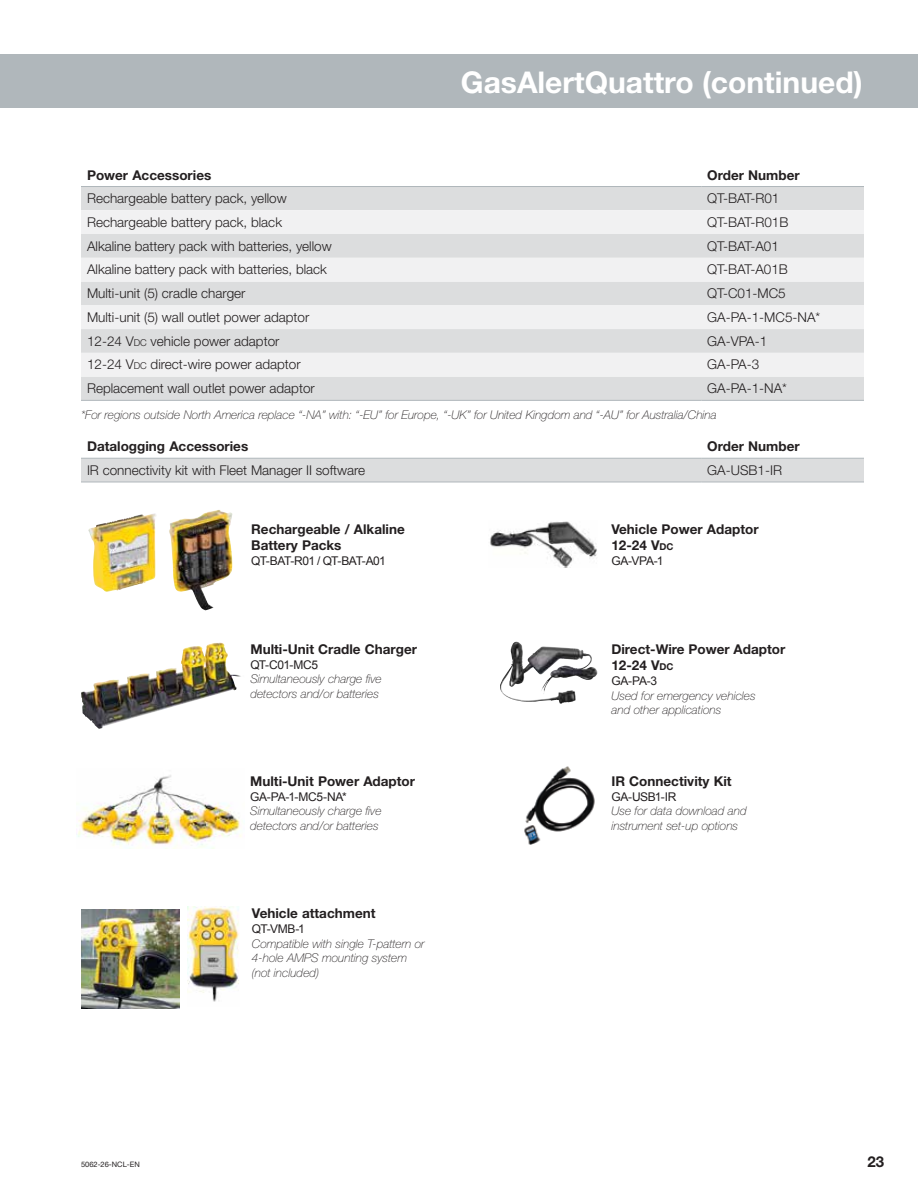
<style>
.page{position:relative;width:918px;height:1188px;background:#fff}
.page>*{position:absolute;margin:0;border:0;box-sizing:border-box;transform-origin:0 0}
.t1{font:700 30px "Helvetica Neue";color:#fff}
.t2{font:700 15px "Helvetica Neue";color:#231f20}
.t3{font:300 13.5px "Helvetica Neue";color:#231f20}
.t4{font:700 13.5px/16.5px "Helvetica Neue";color:#231f20}
.t5{font:italic 100 12px/14.4px "Helvetica Neue";color:#231f20}
.t6{font:12px "Arial";letter-spacing:-.04em;color:#231f20}
.t7{font:12px "Arial";letter-spacing:-.06em;color:#231f20}
.t8{font:7.5px "Helvetica Neue";color:#231f20}
.s1{font-style:inherit}
.s2{font-size:9.45px}
</style>
<div class="page">
<div style="left:0;top:54px;width:918px;height:54px;background:#b0b7bb"></div>
<div style="left:81px;top:187px;width:783px;height:213px;background:#dcddde"></div>
<svg style="left:81px;top:210px;width:783px;height:167px;fill:#f1f1f2"></svg>
<hr style="left:81px;top:400px;width:620px;height:1px;background:#b0b7bb">
<hr style="left:701px;top:400px;width:163px;height:1px;background:#b0b7bb">
<hr style="left:81px;top:186px;width:620px;height:1px;background:#b0b7bb">
<hr style="left:701px;top:186px;width:163px;height:1px;background:#b0b7bb">
<div style="left:81px;top:459px;width:783px;height:23px;background:#dcddde"></div>
<hr style="left:81px;top:458px;width:620px;height:1px;background:#b0b7bb">
<hr style="left:701px;top:458px;width:163px;height:1px;background:#b0b7bb">
<hr style="left:81px;top:482px;width:620px;height:1px;background:#b0b7bb">
<hr style="left:701px;top:482px;width:163px;height:1px;background:#b0b7bb">
<img style="left:81px;top:909px;width:99px;height:99px">
<img style="left:187px;top:906px;width:52px;height:96px">
<img style="left:108px;top:642px;width:112px;height:43px">
<img style="left:126px;top:510px;width:106px;height:100px">
<img style="left:77px;top:775px;width:165px;height:74px">
<img style="left:524px;top:766px;width:71px;height:78px">
<img style="left:490px;top:521px;width:107px;height:47px">
<img style="left:500px;top:642px;width:76px;height:62px">
<h1 class="t1" style="left:461px;top:63px;width:403px">GasAlertQuattro (continued)</h1>
<p class="t4" style="left:87px;top:166px;width:126px">Power Accessories</p>
<p class="t4" style="left:707px;top:166px;width:94px">Order Number</p>
<p class="t3" style="left:87px;top:190px;width:201px">Rechargeable battery pack, yellow</p>
<p class="t3" style="left:707px;top:190px;width:74px">QT-BAT-R01</p>
<p class="t3" style="left:87px;top:214px;width:197px">Rechargeable battery pack, black</p>
<p class="t3" style="left:707px;top:214px;width:83px">QT-BAT-R01B</p>
<p class="t3" style="left:87px;top:238px;width:246px">Alkaline battery pack with batteries, yellow</p>
<p class="t3" style="left:707px;top:238px;width:73px">QT-BAT-A01</p>
<p class="t3" style="left:87px;top:261px;width:242px">Alkaline battery pack with batteries, black</p>
<p class="t3" style="left:707px;top:261px;width:82px">QT-BAT-A01B</p>
<p class="t3" style="left:87px;top:285px;width:160px">Multi-unit (5) cradle charger</p>
<p class="t3" style="left:707px;top:285px;width:80px">QT-C01-MC5</p>
<p class="t3" style="left:87px;top:309px;width:224px">Multi-unit (5) wall outlet power adaptor</p>
<p class="t3" style="left:707px;top:309px;width:115px">GA-PA-1-MC5-NA*</p>
<p class="t3" style="left:87px;top:333px;width:194px">12-24 <span class="s1">V</span><span class="s2">dc</span> vehicle power adaptor</p>
<p class="t3" style="left:707px;top:333px;width:62px">GA-VPA-1</p>
<p class="t3" style="left:87px;top:356px;width:215px">12-24 <span class="s1">V</span><span class="s2">dc</span> direct-wire power adaptor</p>
<p class="t3" style="left:707px;top:356px;width:54px">GA-PA-3</p>
<p class="t3" style="left:87px;top:380px;width:229px">Replacement wall outlet power adaptor</p>
<p class="t3" style="left:707px;top:380px;width:81px">GA-PA-1-NA*</p>
<p class="t5" style="left:81px;top:407px;width:637px">*For regions outside North America replace “-NA” with: “-EU” for Europe, “-UK” for United Kingdom and “-AU” for Australia/China</p>
<p class="t4" style="left:87px;top:438px;width:163px">Datalogging Accessories</p>
<p class="t4" style="left:707px;top:438px;width:94px">Order Number</p>
<p class="t3" style="left:87px;top:462px;width:280px">IR connectivity kit with Fleet Manager II software</p>
<p class="t3" style="left:707px;top:462px;width:76px">GA-USB1-IR</p>
<p class="t4" style="left:251px;top:520px;width:155px">Rechargeable / Alkaline<br>Battery Packs</p>
<p class="t7" style="left:251px;top:553px;width:136px">QT-BAT-R01 / QT-BAT-A01</p>
<p class="t4" style="left:250px;top:640px;width:168px">Multi-Unit Cradle Charger</p>
<p class="t6" style="left:250px;top:657px;width:69px">QT-C01-MC5</p>
<p class="t5" style="left:250px;top:672px;width:133px">Simultaneously charge five detectors and/or batteries</p>
<p class="t4" style="left:250px;top:773px;width:166px">Multi-Unit Power Adaptor</p>
<p class="t6" style="left:250px;top:789px;width:98px">GA-PA-1-MC5-NA*</p>
<p class="t5" style="left:250px;top:804px;width:133px">Simultaneously charge five detectors and/or batteries</p>
<p class="t4" style="left:252px;top:905px;width:125px">Vehicle attachment</p>
<p class="t6" style="left:252px;top:921px;width:55px">QT-VMB-1</p>
<p class="t5" style="left:252px;top:936px;width:174px">Compatible with single T-pattern or<br>4-hole AMPS mounting system (not included)</p>
<p class="t4" style="left:611px;top:520px;width:149px">Vehicle Power Adaptor<br>12-24 <span class="s1">V</span><span class="s2">dc</span></p>
<p class="t6" style="left:611px;top:553px;width:54px">GA-VPA-1</p>
<p class="t4" style="left:611px;top:640px;width:175px">Direct-Wire Power Adaptor<br>12-24 <span class="s1">V</span><span class="s2">dc</span></p>
<p class="t6" style="left:611px;top:673px;width:47px">GA-PA-3</p>
<p class="t5" style="left:611px;top:688px;width:146px">Used for emergency vehicles and other applications</p>
<p class="t4" style="left:611px;top:773px;width:122px">IR Connectivity Kit</p>
<p class="t6" style="left:611px;top:789px;width:66px">GA-USB1-IR</p>
<p class="t5" style="left:611px;top:804px;width:137px">Use for data download and instrument set-up options</p>
<p class="t8" style="left:81px;top:1160px;width:60px">5062-26-NCL-EN</p>
<p class="t2" style="left:868px;top:1152px;width:18px">23</p>
</div>
